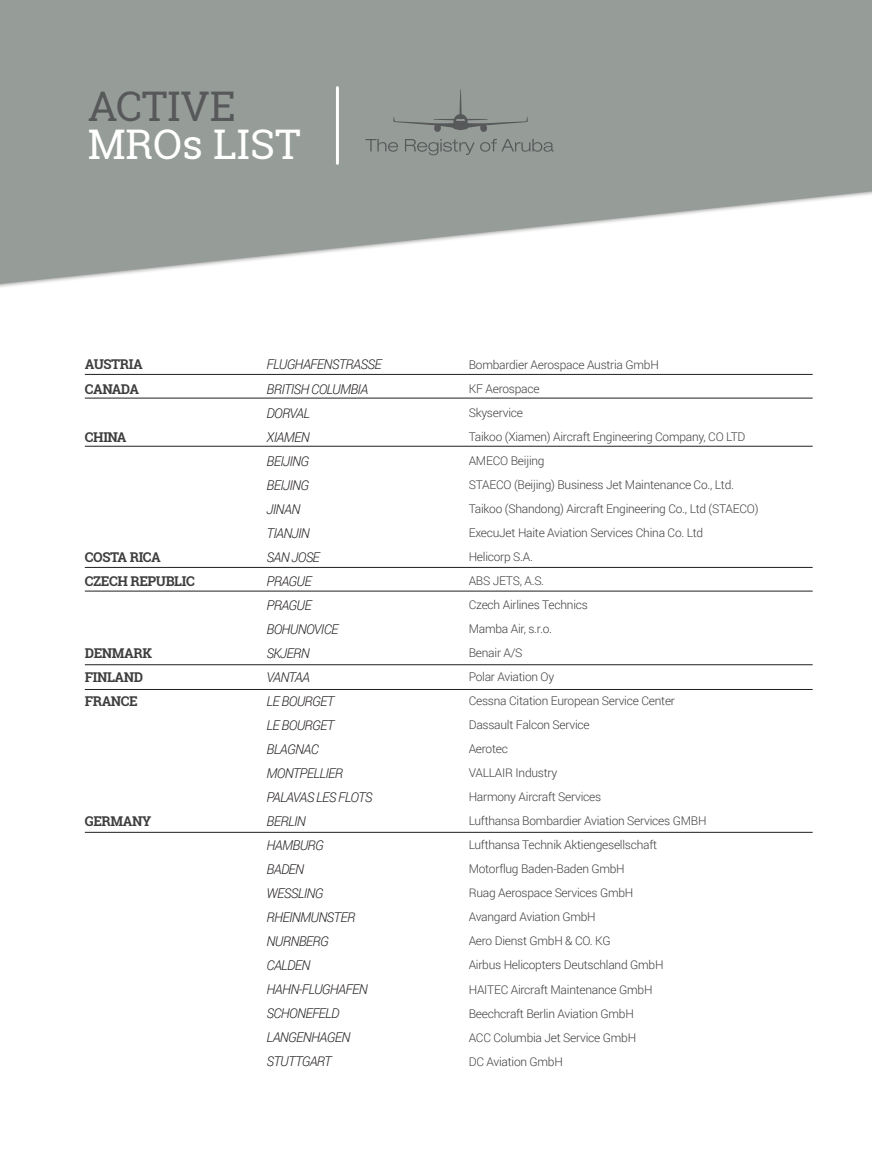
<style>
.page{position:relative;width:872px;height:1149px;background:#fff}
.page>*{position:absolute;margin:0;border:0;box-sizing:border-box;transform-origin:0 0}
.t1{font:40.8px "Roboto Slab";color:#fff}
.t2{font:40.8px "Roboto Slab";color:#57585a}
.t3{font:italic 300 13.5px/24px "Roboto";letter-spacing:-.05em;color:#231f20}
.t4{font:700 13.5px/24px "Roboto Slab";letter-spacing:-.03em;color:#3e3e3f}
.t5{font:300 12px/24px "Roboto";letter-spacing:-.02em;color:#3e3e3f}
</style>
<div class="page">
<svg style="left:0;top:0;width:872px;height:284px;fill:#969d98"></svg>
<hr style="left:85px;top:374px;width:727px;height:1px;background:#231f20">
<hr style="left:85px;top:567px;width:727px;height:1px;background:#231f20">
<hr style="left:85px;top:445px;width:727px;height:1px;background:#231f20">
<hr style="left:85px;top:689px;width:727px;height:1px;background:#231f20">
<hr style="left:85px;top:831px;width:727px;height:1px;background:#231f20">
<hr style="left:85px;top:397px;width:727px;height:1px;background:#231f20">
<hr style="left:85px;top:590px;width:727px;height:1px;background:#231f20">
<hr style="left:85px;top:664px;width:727px;height:1px;background:#231f20">
<hr style="left:336px;top:88px;width:3px;height:75px;background:#fff">
<svg style="left:365px;top:139px;width:33px;height:13px"></svg>
<svg style="left:405px;top:139px;width:149px;height:16px;background:#898e8b"></svg>
<svg style="left:393px;top:89px;width:135px;height:43px;background:#8f9691"></svg>
<h1 class="t2" style="left:88px;top:78px;width:150px">ACTIVE</h1>
<h1 class="t1" style="left:88px;top:116px;width:214px">MROs LIST</h1>
<p class="t4" style="left:85px;top:352px;width:59px">AUSTRIA<br>CANADA</p>
<p class="t4" style="left:85px;top:424px;width:43px">CHINA</p>
<p class="t4" style="left:85px;top:544px;width:111px">COSTA RICA<br>CZECH REPUBLIC</p>
<p class="t4" style="left:85px;top:640px;width:69px">DENMARK<br>FINLAND<br>FRANCE</p>
<p class="t4" style="left:85px;top:808px;width:68px">GERMANY</p>
<p class="t3" style="left:266px;top:352px;width:117px">FLUGHAFENSTRASSE<br>BRITISH COLUMBIA<br>DORVAL<br>XIAMEN<br>BEIJING<br>BEIJING<br>JINAN<br>TIANJIN<br>SAN JOSE<br>PRAGUE<br>PRAGUE<br>BOHUNOVICE<br>SKJERN<br>VANTAA<br>LE BOURGET<br>LE BOURGET<br>BLAGNAC<br>MONTPELLIER<br>PALAVAS LES FLOTS<br>BERLIN<br>HAMBURG<br>BADEN<br>WESSLING<br>RHEINMUNSTER<br>NURNBERG<br>CALDEN<br>HAHN-FLUGHAFEN<br>SCHONEFELD<br>LANGENHAGEN<br>STUTTGART</p>
<p class="t5" style="left:469px;top:352px;width:291px">Bombardier Aerospace Austria GmbH<br>KF Aerospace<br>Skyservice<br>Taikoo (Xiamen) Aircraft Engineering Company, CO LTD<br>AMECO Beijing<br>STAECO (Beijing) Business Jet Maintenance Co., Ltd.<br>Taikoo (Shandong) Aircraft Engineering Co., Ltd (STAECO)<br>ExecuJet Haite Aviation Services China Co. Ltd<br>Helicorp S.A.<br>ABS JETS, A.S.<br>Czech Airlines Technics<br>Mamba Air, s.r.o.<br>Benair A/S<br>Polar Aviation Oy<br>Cessna Citation European Service Center<br>Dassault Falcon Service<br>Aerotec<br>VALLAIR Industry<br>Harmony Aircraft Services<br>Lufthansa Bombardier Aviation Services GMBH<br>Lufthansa Technik Aktiengesellschaft<br>Motorflug Baden-Baden GmbH<br>Ruag Aerospace Services GmbH<br>Avangard Aviation GmbH<br>Aero Dienst GmbH &amp; CO. KG<br>Airbus Helicopters Deutschland GmbH<br>HAITEC Aircraft Maintenance GmbH<br>Beechcraft Berlin Aviation GmbH<br>ACC Columbia Jet Service GmbH<br>DC Aviation GmbH</p>
</div>
